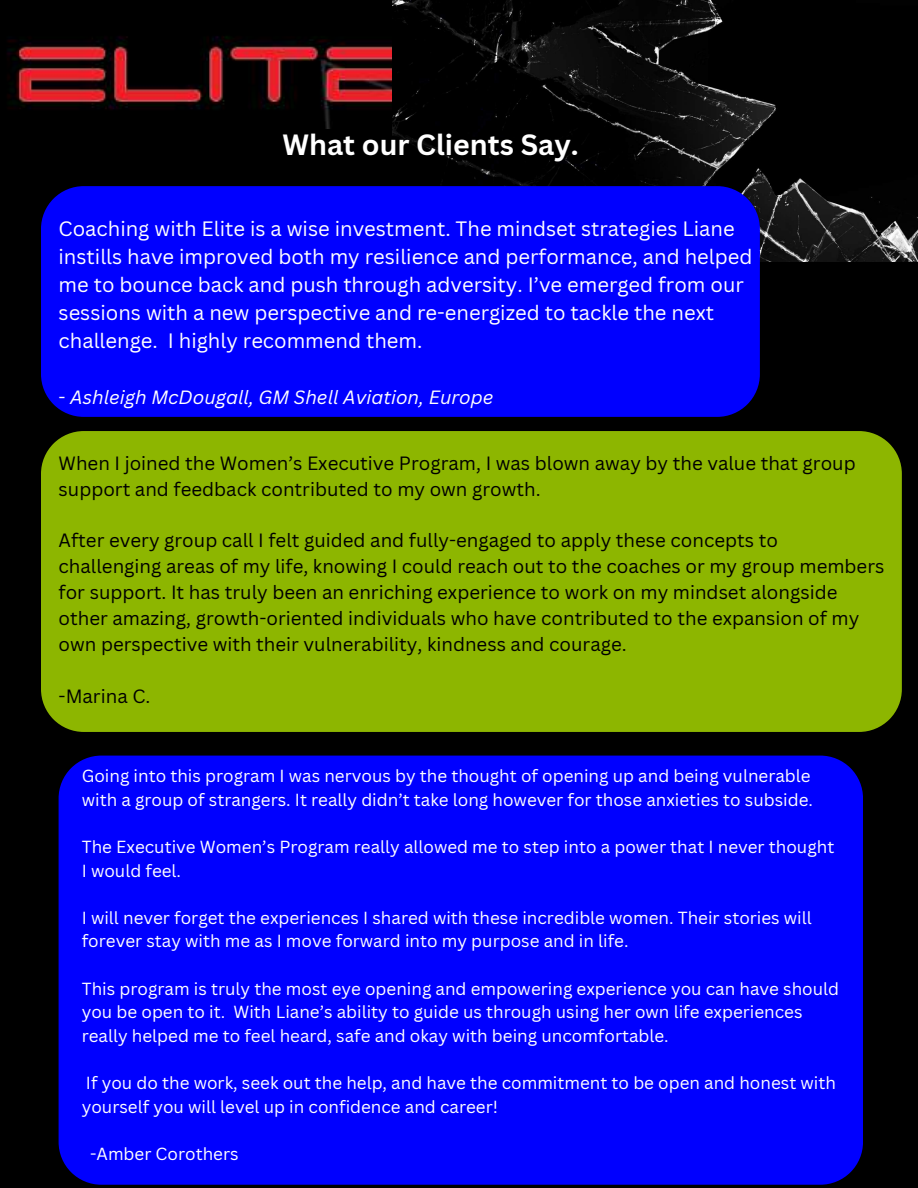
<style>
.page{position:relative;width:918px;height:1188px;background:#000}
.page>*{position:absolute;margin:0;border:0;box-sizing:border-box;transform-origin:0 0}
.t1{font:700 28.5px "Canva Sans";color:#fff}
.t2{font:20.25px/28.2px "Canva Sans";color:#fff}
.t3{font:18.75px/25.8px "Canva Sans";color:#000}
.t4{font:italic 18.75px "Canva Sans";color:#fff}
.t5{font:17.1px/23.7px "Canva Sans";color:#fff}
.s1{font-style:normal}
</style>
<div class="page">
<div style="left:41px;top:431px;width:861px;height:301px;background:#8db600"></div>
<img style="left:7px;top:36px;width:385px;height:93px">
<img style="left:392px;top:0;width:526px;height:262px">
<div style="left:41px;top:186px;width:719px;height:231px;background:#00f"></div>
<div style="left:59px;top:756px;width:804px;height:429px;background:#00f"></div>
<h1 class="t1" style="left:282px;top:124px;width:298px">What our Clients Say.</h1>
<p class="t2" style="left:59px;top:214px;width:695px">Coaching with Elite is a wise investment. The mindset strategies Liane instills have improved both my resilience and performance, and helped me to bounce back and push through adversity. I’ve emerged from our sessions with a new perspective and re-energized to tackle the next challenge. I highly recommend them.</p>
<p class="t4" style="left:59px;top:384px;width:436px"><span class="s1">-</span> Ashleigh McDougall, GM Shell Aviation, Europe</p>
<p class="t3" style="left:59px;top:450px;width:799px">When I joined the Women’s Executive Program, I was blown away by the value that group support and feedback contributed to my own growth.</p>
<p class="t3" style="left:59px;top:527px;width:827px">After every group call I felt guided and fully-engaged to apply these concepts to challenging areas of my life, knowing I could reach out to the coaches or my group members for support. It has truly been an enriching experience to work on my mindset alongside other amazing, growth-oriented individuals who have contributed to the expansion of my own perspective with their vulnerability, kindness and courage.</p>
<p class="t3" style="left:59px;top:683px;width:93px">-Marina C.</p>
<p class="t5" style="left:82px;top:764px;width:733px">Going into this program I was nervous by the thought of opening up and being vulnerable with a group of strangers. It really didn’t take long however for those anxieties to subside.</p>
<p class="t5" style="left:82px;top:834px;width:754px">The Executive Women’s Program really allowed me to step into a power that I never thought<br>I would feel.</p>
<p class="t5" style="left:82px;top:905px;width:732px">I will never forget the experiences I shared with these incredible women. Their stories will forever stay with me as I move forward into my purpose and in life.</p>
<p class="t5" style="left:82px;top:976px;width:759px">This program is truly the most eye opening and empowering experience you can have should you be open to it. With Liane’s ability to guide us through using her own life experiences really helped me to feel heard, safe and okay with being uncomfortable.</p>
<p class="t5" style="left:82px;top:1071px;width:756px">If you do the work, seek out the help, and have the commitment to be open and honest with yourself you will level up in confidence and career!</p>
<p class="t5" style="left:90px;top:1142px;width:150px">-Amber Corothers</p>
</div>
